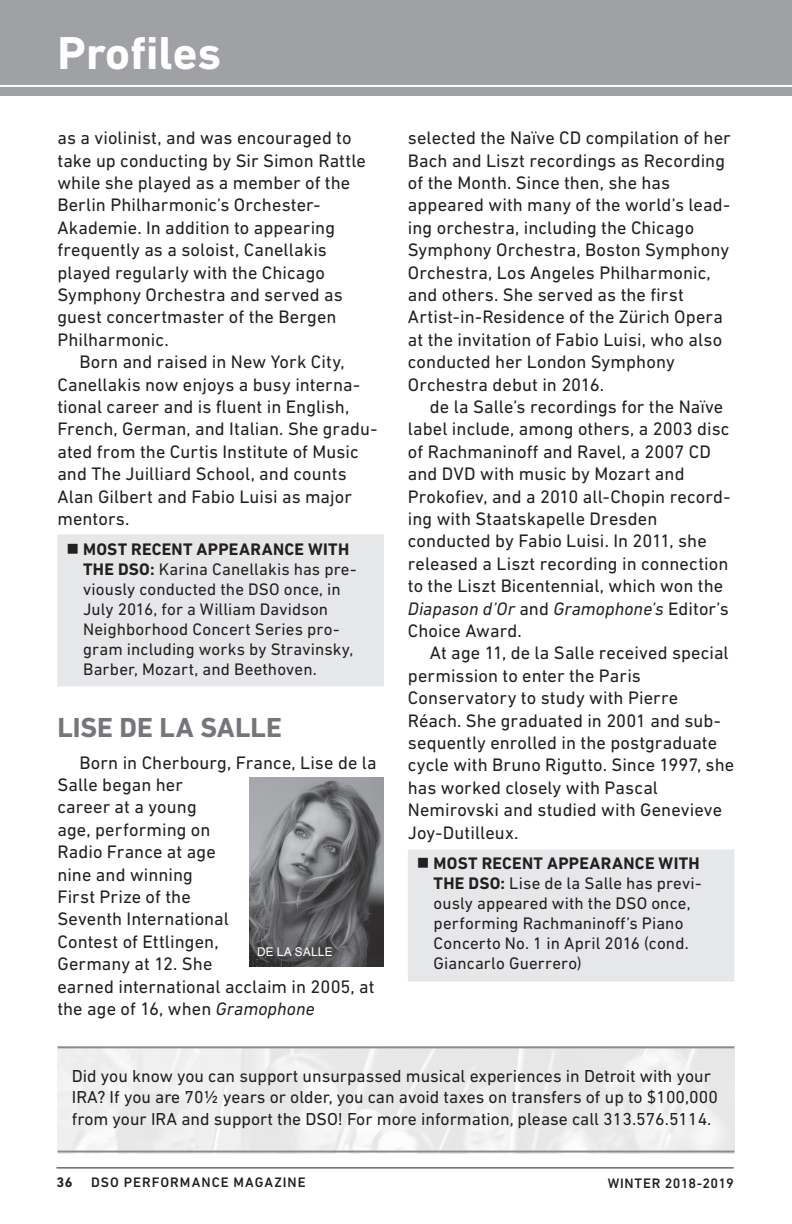
<style>
.page{position:relative;width:792px;height:1224px;background:#fff}
.page>*{position:absolute;margin:0;border:0;box-sizing:border-box;transform-origin:0 0}
.t1{font:700 47px "DIN Next LT Pro";color:#fff}
.t2{font:700 28px "DIN Next LT Pro";color:#757679}
.t3{font:18.4px/22.4px "DIN Next LT Pro";letter-spacing:.005em;color:#231f20}
.t4{font:17.6px/21.6px "DIN Next LT Pro";color:#231f20}
.t5{font:17px/20px "DIN Next LT Pro";letter-spacing:.01em;color:#231f20}
.t6{font:500 14px "DIN Next LT Pro";letter-spacing:.07em;color:#231f20}
.t7{font:500 14px "DIN Next LT Pro";letter-spacing:.035em;color:#231f20}
.t8{font:700 14px "DIN Next LT Pro";color:#231f20}
.t9{font:12px "Swiss 721 BT";letter-spacing:.03em;color:#fff}
.s1{font-weight:700}
.s2{font-style:italic}
</style>
<div class="page">
<div style="left:57px;top:534px;width:327px;height:152px;background:#e6e7e9"></div>
<div style="left:408px;top:850px;width:326px;height:132px;background:#e6e7e9"></div>
<div style="left:0;top:0;width:792px;height:96px;background:#a0a1a5"></div>
<hr style="left:0;top:85px;width:792px;height:2px;background:#fff">
<img style="left:249px;top:778px;width:135px;height:189px">
<hr style="left:58px;top:1046px;width:676px;height:2px;background:#8a8c8f">
<hr style="left:58px;top:1151px;width:676px;height:2px;background:#8a8c8f">
<hr style="left:56px;top:1167px;width:678px;height:1px;background:#231f20">
<h1 class="t1" style="left:58px;top:25px;width:165px">Profiles</h1>
<p class="t3" style="left:57px;top:127px;width:310px">as a violinist, and was encouraged to take up conducting by Sir Simon Rattle while she played as a member of the Berlin Philharmonic’s Orchester-Akademie. In addition to appearing frequently as a soloist, Canellakis played regularly with the Chicago Symphony Orchestra and served as guest concertmaster of the Bergen Philharmonic.</p>
<p class="t3" style="left:57px;top:351px;width:322px;text-indent:22px">Born and raised in New York City, Canellakis now enjoys a busy interna&shy;tional career and is fluent in English, French, German, and Italian. She gradu&shy;ated from the Curtis Institute of Music and The Juilliard School, and counts Alan Gilbert and Fabio Luisi as major mentors.</p>
<p class="t5" style="left:83px;top:539px;width:275px;text-indent:-17px">■ <span class="s1">MOST RECENT APPEARANCE WITH THE DSO:</span> Karina Canellakis has pre&shy;viously conducted the DSO once, in July 2016, for a William Davidson Neighborhood Concert Series pro&shy;gram including works by Stravinsky, Barber, Mozart, and Beethoven.</p>
<h2 class="t2" style="left:57px;top:711px;width:226px">LISE DE LA SALLE</h2>
<p class="t3" style="left:57px;top:751px;width:321px;text-indent:22px">Born in Cherbourg, France, Lise de la<br>Salle began her<br>career at a young<br>age, performing on<br>Radio France at age<br>nine and winning<br>First Prize of the<br>Seventh International<br>Contest of Ettlingen,<br>Germany at 12. She<br>earned international acclaim in 2005, at the age of 16, when <span class="s2">Gramophone</span></p>
<p class="t9" style="left:257px;top:945px;width:77px">DE LA SALLE</p>
<p class="t3" style="left:408px;top:127px;width:324px">selected the Naïve CD compilation of her Bach and Liszt recordings as Recording of the Month. Since then, she has appeared with many of the world’s lead&shy;ing orchestra, including the Chicago Symphony Orchestra, Boston Symphony Orchestra, Los Angeles Philharmonic, and others. She served as the first Artist-in-Residence of the Zürich Opera at the invitation of Fabio Luisi, who also conducted her London Symphony Orchestra debut in 2016.</p>
<p class="t3" style="left:408px;top:395px;width:324px;text-indent:22px">de la Salle’s recordings for the Naïve label include, among others, a 2003 disc of Rachmaninoff and Ravel, a 2007 CD and DVD with music by Mozart and Prokofiev, and a 2010 all-Chopin record&shy;ing with Staatskapelle Dresden conducted by Fabio Luisi. In 2011, she released a Liszt recording in connection to the Liszt Bicentennial, which won the <span class="s2">Diapason d’Or</span> and <span class="s2">Gramophone’s</span> Editor’s Choice Award.</p>
<p class="t3" style="left:408px;top:642px;width:328px;text-indent:22px">At age 11, de la Salle received special permission to enter the Paris Conservatory to study with Pierre Réach. She graduated in 2001 and sub&shy;sequently enrolled in the postgraduate cycle with Bruno Rigutto. Since 1997, she has worked closely with Pascal Nemirovski and studied with Genevieve Joy-Dutilleux.</p>
<p class="t5" style="left:434px;top:853px;width:269px;text-indent:-17px">■ <span class="s1">MOST RECENT APPEARANCE WITH<br>THE DSO:</span> Lise de la Salle has previ&shy;ously appeared with the DSO once, performing Rachmaninoff’s Piano<br>Concerto No. 1 in April 2016 (cond.<br>Giancarlo Guerrero)</p>
<p class="t4" style="left:72px;top:1065px;width:648px">Did you know you can support unsurpassed musical experiences in Detroit with your<br>IRA? If you are 70½ years or older, you can avoid taxes on transfers of up to $100,000 from your IRA and support the DSO! For more information, please call 313.576.5114.</p>
<p class="t8" style="left:56px;top:1174px;width:18px">36</p>
<p class="t6" style="left:91px;top:1174px;width:216px">DSO PERFORMANCE MAGAZINE</p>
<p class="t7" style="left:608px;top:1175px;width:127px">WINTER 2018-2019</p>
</div>
